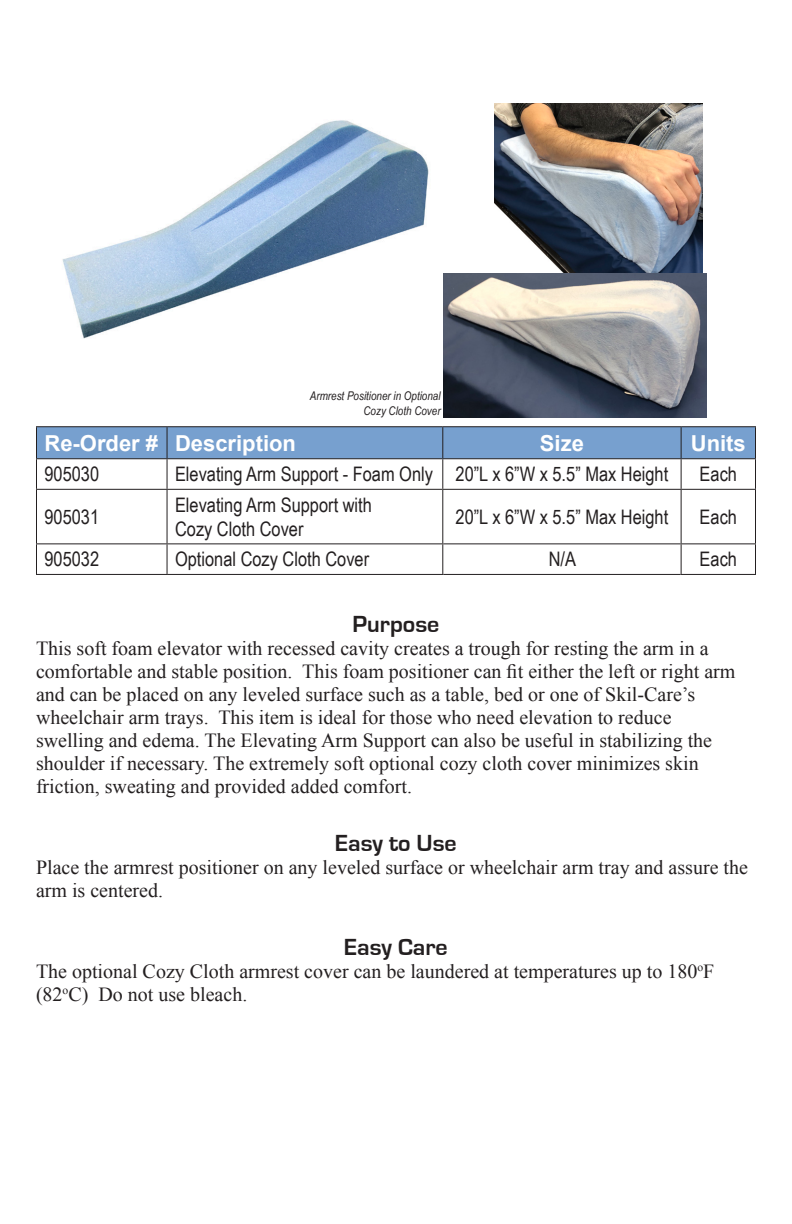
<style>
.page{position:relative;width:792px;height:1224px;background:#fff}
.page>*{position:absolute;margin:0;border:0;box-sizing:border-box;transform-origin:0 0}
.t1{font:700 24px "Eurostile";color:#231f20}
.t2{font:700 22px "Arial";color:#fff}
.t3{font:20px/23px "Times New Roman";color:#231f20}
.t4{font:20px "Arial Narrow";color:#231f20}
.t5{font:italic 12px/14.4px "Arial Narrow";color:#231f20;text-align:right}
</style>
<div class="page">
<div style="left:37px;top:427px;width:718px;height:31px;background:#77a0cf"></div>
<hr style="left:36px;top:427px;width:1px;height:31px;background:#231f20">
<hr style="left:36px;top:426px;width:131px;height:1px;background:#231f20">
<hr style="left:167px;top:427px;width:1px;height:31px;background:#231f20">
<hr style="left:167px;top:426px;width:276px;height:1px;background:#231f20">
<hr style="left:442px;top:427px;width:1px;height:31px;background:#231f20">
<hr style="left:443px;top:426px;width:238px;height:1px;background:#231f20">
<hr style="left:681px;top:427px;width:1px;height:31px;background:#231f20">
<hr style="left:755px;top:427px;width:1px;height:31px;background:#231f20">
<hr style="left:681px;top:426px;width:75px;height:1px;background:#231f20">
<hr style="left:36px;top:459px;width:1px;height:30px;background:#231f20">
<hr style="left:36px;top:458px;width:131px;height:1px;background:#231f20">
<hr style="left:167px;top:459px;width:1px;height:30px;background:#231f20">
<hr style="left:167px;top:458px;width:276px;height:1px;background:#231f20">
<hr style="left:442px;top:459px;width:1px;height:30px;background:#231f20">
<hr style="left:443px;top:458px;width:238px;height:1px;background:#231f20">
<hr style="left:681px;top:459px;width:1px;height:30px;background:#231f20">
<hr style="left:755px;top:459px;width:1px;height:30px;background:#231f20">
<hr style="left:681px;top:458px;width:75px;height:1px;background:#231f20">
<hr style="left:36px;top:490px;width:1px;height:53px;background:#231f20">
<hr style="left:36px;top:544px;width:1px;height:30px;background:#231f20">
<hr style="left:36px;top:489px;width:131px;height:1px;background:#231f20">
<hr style="left:167px;top:490px;width:1px;height:53px;background:#231f20">
<hr style="left:167px;top:544px;width:1px;height:30px;background:#231f20">
<hr style="left:167px;top:489px;width:276px;height:1px;background:#231f20">
<hr style="left:442px;top:490px;width:1px;height:53px;background:#231f20">
<hr style="left:442px;top:544px;width:1px;height:30px;background:#231f20">
<hr style="left:443px;top:489px;width:238px;height:1px;background:#231f20">
<hr style="left:681px;top:490px;width:1px;height:53px;background:#231f20">
<hr style="left:681px;top:544px;width:1px;height:30px;background:#231f20">
<hr style="left:755px;top:490px;width:1px;height:53px;background:#231f20">
<hr style="left:755px;top:544px;width:1px;height:30px;background:#231f20">
<hr style="left:681px;top:489px;width:75px;height:1px;background:#231f20">
<hr style="left:36px;top:543px;width:131px;height:1px;background:#231f20">
<hr style="left:36px;top:574px;width:131px;height:1px;background:#231f20">
<hr style="left:167px;top:543px;width:276px;height:1px;background:#231f20">
<hr style="left:167px;top:574px;width:276px;height:1px;background:#231f20">
<hr style="left:443px;top:543px;width:238px;height:1px;background:#231f20">
<hr style="left:443px;top:574px;width:238px;height:1px;background:#231f20">
<hr style="left:681px;top:543px;width:75px;height:1px;background:#231f20">
<hr style="left:681px;top:574px;width:75px;height:1px;background:#231f20">
<img style="left:494px;top:104px;width:208px;height:170px">
<img style="left:62px;top:120px;width:387px;height:236px">
<img style="left:444px;top:274px;width:262px;height:144px">
<p class="t5" style="left:310px;top:389px;width:132px">Armrest Positioner in Optional<br>Cozy Cloth Cover</p>
<p class="t2" style="left:44px;top:428px;width:115px">Re-Order #</p>
<p class="t2" style="left:175px;top:428px;width:123px">Description</p>
<p class="t2" style="left:540px;top:428px;width:46px">Size</p>
<p class="t2" style="left:691px;top:428px;width:56px">Units</p>
<p class="t4" style="left:44px;top:460px;width:56px">905030</p>
<p class="t4" style="left:175px;top:460px;width:259px">Elevating Arm Support - Foam Only</p>
<p class="t4" style="left:456px;top:460px;width:214px">20”L x 6”W x 5.5” Max Height</p>
<p class="t4" style="left:700px;top:460px;width:39px">Each</p>
<p class="t4" style="left:44px;top:502px;width:56px">905031</p>
<p class="t4" style="left:175px;top:490px;width:198px">Elevating Arm Support with</p>
<p class="t4" style="left:175px;top:514px;width:130px">Cozy Cloth Cover</p>
<p class="t4" style="left:456px;top:502px;width:214px">20”L x 6”W x 5.5” Max Height</p>
<p class="t4" style="left:700px;top:502px;width:39px">Each</p>
<p class="t4" style="left:44px;top:545px;width:56px">905032</p>
<p class="t4" style="left:175px;top:545px;width:196px">Optional Cozy Cloth Cover</p>
<p class="t4" style="left:549px;top:545px;width:29px">N/A</p>
<p class="t4" style="left:700px;top:545px;width:39px">Each</p>
<p class="t1" style="left:353px;top:611px;width:88px">Purpose</p>
<p class="t3" style="left:36px;top:637px;width:674px">This soft foam elevator with recessed cavity creates a trough for resting the arm in a</p>
<p class="t3" style="left:36px;top:660px;width:701px">comfortable and stable position. This foam positioner can fit either the left or right arm and can be placed on any leveled surface such as a table, bed or one of Skil-Care’s</p>
<p class="t3" style="left:36px;top:706px;width:637px">wheelchair arm trays. This item is ideal for those who need elevation to reduce</p>
<p class="t3" style="left:36px;top:729px;width:678px">swelling and edema. The Elevating Arm Support can also be useful in stabilizing the</p>
<p class="t3" style="left:36px;top:752px;width:664px">shoulder if necessary. The extremely soft optional cozy cloth cover minimizes skin</p>
<p class="t3" style="left:36px;top:775px;width:378px">friction, sweating and provided added comfort.</p>
<p class="t1" style="left:335px;top:830px;width:123px">Easy to Use</p>
<p class="t3" style="left:36px;top:855px;width:714px">Place the armrest positioner on any leveled surface or wheelchair arm tray and assure the arm is centered.</p>
<p class="t1" style="left:344px;top:934px;width:105px">Easy Care</p>
<p class="t3" style="left:36px;top:959px;width:680px">The optional Cozy Cloth armrest cover can be laundered at temperatures up to 180<sup>o</sup>F (82<sup>o</sup>C) Do not use bleach.</p>
</div>
